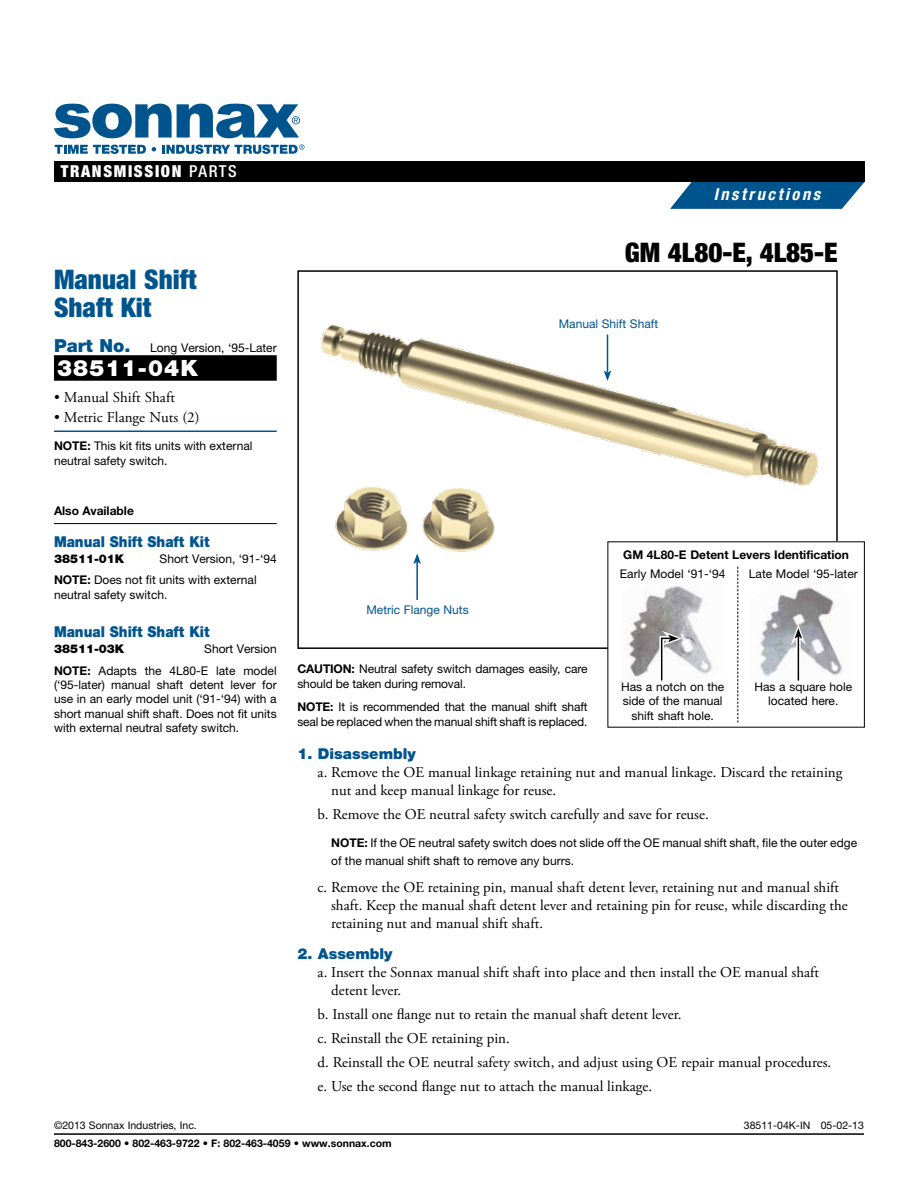
<style>
.page{position:relative;width:918px;height:1188px;background:#fff}
.page>*{position:absolute;margin:0;border:0;box-sizing:border-box;transform-origin:0 0}
.t1{font:900 condensed 27px/27.8px "Helvetica Neue LT Std";color:#00548e}
.t2{font:900 condensed 27px "Helvetica Neue LT Std";color:#000}
.t3{font:900 22.5px "Helvetica Neue LT Std";letter-spacing:.05em;color:#fff}
.t4{font:900 condensed 16.5px "Helvetica Neue LT Std";letter-spacing:.1em;color:#fff}
.t5{font:italic 700 condensed 16.5px "Helvetica Neue LT Std";letter-spacing:.155em;color:#fff}
.t6{font:15px/18px "Adobe Garamond Pro";color:#000}
.t7{font:900 15px "Helvetica Neue LT Std";color:#00548e;scale:.9 1}
.t8{font:900 15px "Helvetica Neue LT Std";color:#00548e}
.t9{font:12px/14.4px "Helvetica Neue LT Std";color:#000}
.t10{font:700 12px "Helvetica Neue LT Std";color:#000}
.t11{font:12px "Helvetica Neue LT Std";color:#00548e}
.t12{font:900 12px "Helvetica Neue LT Std";color:#000}
.t13{font:700 10.5px "Helvetica Neue LT Std";color:#000}
.t14{font:10.5px "Helvetica Neue LT Std";color:#000}
.s1{font-weight:500}
.s2{font-weight:900;font-size:18px;color:#00548e}
.s3{font-weight:700}
</style>
<div class="page">
<div style="left:54px;top:355px;width:223px;height:26px;background:#000"></div>
<hr style="left:54px;top:431px;width:223px;height:1px;background:#00548e">
<hr style="left:54px;top:523px;width:223px;height:1px;background:#000">
<div style="left:297px;top:270px;width:541px;height:379px;border:2px solid #000"></div>
<img style="left:320px;top:324px;width:498px;height:284px">
<hr style="left:607px;top:335px;width:1px;height:38px;background:#00548e">
<svg style="left:604px;top:370px;width:7px;height:11px"></svg>
<hr style="left:416px;top:562px;width:2px;height:38px;background:#00548e">
<svg style="left:413px;top:554px;width:8px;height:10px"></svg>
<div style="left:608px;top:542px;width:256px;height:185px;background:#fff"></div>
<svg style="left:737px;top:567px;width:1px;height:156px"></svg>
<img style="left:625px;top:583px;width:88px;height:94px">
<img style="left:760px;top:584px;width:82px;height:97px">
<svg style="left:796px;top:645px;width:5px;height:30px"></svg>
<hr style="left:798px;top:636px;width:1px;height:45px;background:#000">
<svg style="left:791px;top:624px;width:15px;height:21px"></svg>
<svg style="left:657px;top:631px;width:25px;height:50px"></svg>
<hr style="left:54px;top:1133px;width:810px;height:2px;background:#000">
<svg style="left:670px;top:182px;width:195px;height:27px"></svg>
<div style="left:54px;top:161px;width:811px;height:21px;background:#000"></div>
<svg style="left:55px;top:145px;width:91px;height:9px"></svg>
<svg style="left:152px;top:147px;width:4px;height:4px"></svg>
<svg style="left:162px;top:144px;width:142px;height:10px"></svg>
<svg style="left:54px;top:104px;width:246px;height:34px"></svg>
<h3 class="t4" style="left:61px;top:161px;width:178px">TRANSMISSION <span class="s1">PARTS</span></h3>
<h1 class="t1" style="left:54px;top:265px;width:144px">MANUAL SHIFT<br>SHAFT KIT</h1>
<p class="t9" style="left:54px;top:340px;width:224px"><span class="s2">Part No.</span> Long Version, ‘95-Later</p>
<h2 class="t3" style="left:57px;top:355px;width:142px">38511-04k</h2>
<p class="t6" style="left:54px;top:388px;width:122px">• Manual Shift Shaft</p>
<p class="t6" style="left:54px;top:409px;width:147px">• Metric Flange Nuts (2)</p>
<p class="t9" style="left:54px;top:439px;width:200px"><span class="s3">Note:</span> This kit fits units with external neutral safety switch.</p>
<p class="t10" style="left:54px;top:503px;width:81px">Also Available</p>
<p class="t7" style="left:54px;top:532px;width:174px">Manual Shift Shaft Kit</p>
<p class="t12" style="left:54px;top:552px;width:67px">38511-01K</p>
<p class="t9" style="left:54px;top:548px;width:224px;line-height:21.1px;text-indent:106px">Short Version, ‘91-‘94<br><span class="s3">Note:</span> Does not fit units with external</p>
<p class="t9" style="left:54px;top:587px;width:115px">neutral safety switch.</p>
<p class="t7" style="left:54px;top:623px;width:174px">Manual Shift Shaft Kit</p>
<p class="t12" style="left:54px;top:642px;width:67px">38511-03K</p>
<p class="t9" style="left:54px;top:638px;width:224px;line-height:21.1px;text-align:right">Short Version<br><span class="s3">Note:</span> Adapts the 4L80-E late model</p>
<p class="t9" style="left:54px;top:677px;width:224px;text-align:justify">(‘95-later) manual shaft detent lever for use in an early model unit (‘91-‘94) with a short manual shift shaft. Does not fit units with external neutral safety switch.</p>
<h3 class="t5" style="left:714px;top:185px;width:108px">Instructions</h3>
<h1 class="t2" style="left:625px;top:236px;width:215px">GM 4L80-E, 4L85-E</h1>
<p class="t11" style="left:559px;top:317px;width:101px">Manual Shift Shaft</p>
<p class="t10" style="left:623px;top:547px;width:227px">GM 4L80-E Detent Levers Identification</p>
<p class="t11" style="left:366px;top:602px;width:104px">Metric Flange Nuts</p>
<p class="t9" style="left:620px;top:567px;width:107px">Early Model ‘91-‘94</p>
<p class="t9" style="left:749px;top:567px;width:110px">Late Model ‘95-later</p>
<p class="t9" style="left:297px;top:662px;width:292px"><span class="s3">CAUTION:</span> Neutral safety switch damages easily, care should be taken during removal.</p>
<p class="t9" style="left:297px;top:700px;width:292px"><span class="s3">Note:</span> It is recommended that the manual shift shaft seal be replaced when the manual shift shaft is replaced.</p>
<p class="t8" style="left:297px;top:745px;width:120px">1. Disassembly</p>
<p class="t6" style="left:331px;top:764px;width:513px;text-indent:-14px">a. Remove the OE manual linkage retaining nut and manual linkage. Discard the retaining nut and keep manual linkage for reuse.</p>
<p class="t6" style="left:318px;top:806px;width:393px">b. Remove the OE neutral safety switch carefully and save for reuse.</p>
<p class="t9" style="left:331px;top:834px;width:528px;line-height:18px"><span class="s3">Note:</span> If the OE neutral safety switch does not slide off the OE manual shift shaft, file the outer edge of the manual shift shaft to remove any burrs.</p>
<p class="t6" style="left:331px;top:879px;width:518px;text-indent:-14px">c. Remove the OE retaining pin, manual shaft detent lever, retaining nut and manual shift shaft. Keep the manual shaft detent lever and retaining pin for reuse, while discarding the retaining nut and manual shift shaft.</p>
<p class="t8" style="left:297px;top:945px;width:97px">2. Assembly</p>
<p class="t6" style="left:331px;top:964px;width:489px;text-indent:-14px">a. Insert the Sonnax manual shift shaft into place and then install the OE manual shaft detent lever.</p>
<p class="t6" style="left:318px;top:1003px;width:515px;line-height:24px">b. Install one flange nut to retain the manual shaft detent lever.<br>c. Reinstall the OE retaining pin.<br>d. Reinstall the OE neutral safety switch, and adjust using OE repair manual procedures. e. Use the second flange nut to attach the manual linkage.</p>
<p class="t9" style="left:621px;top:679px;width:105px;text-align:center">Has a notch on the side of the manual shift shaft hole.</p>
<p class="t9" style="left:755px;top:679px;width:99px;text-align:center">Has a square hole located here.</p>
<p class="t14" style="left:54px;top:1119px;width:144px">©2013 Sonnax Industries, Inc.</p>
<p class="t14" style="left:744px;top:1119px;width:122px">38511-04K-IN 05-02-13</p>
<p class="t13" style="left:54px;top:1137px;width:339px">800-843-2600 • 802-463-9722 • F: 802-463-4059 • www.sonnax.com</p>
</div>
